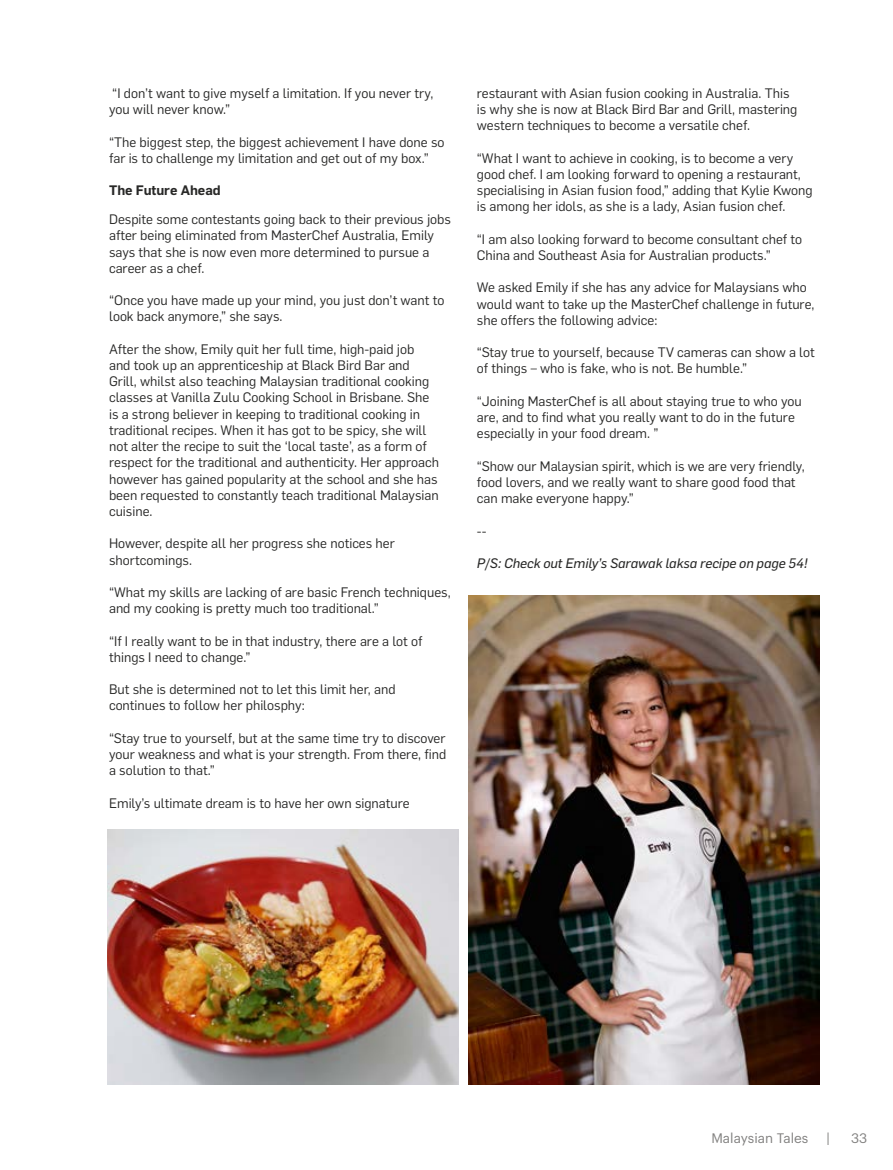
<style>
.page{position:relative;width:893px;height:1170px;background:#fff}
.page>*{position:absolute;margin:0;border:0;box-sizing:border-box;transform-origin:0 0}
.t1{font:13.5px/16.2px "Flama";color:#282827}
.t2{font:italic 13.5px "Flama Basic";color:#282827}
.t3{font:13.5px "Graphik";color:#828180}
.t4{font:600 13.5px "Flama";color:#282827}
</style>
<div class="page">
<img style="left:469px;top:595px;width:350px;height:489px">
<img style="left:108px;top:829px;width:350px;height:255px">
<p class="t1" style="left:109px;top:84px;width:326px">“I don’t want to give myself a limitation. If you never try, you will never know.”</p>
<p class="t1" style="left:109px;top:133px;width:337px">“The biggest step, the biggest achievement I have done so far is to challenge my limitation and get out of my box.”</p>
<p class="t4" style="left:109px;top:181px;width:113px">The Future Ahead</p>
<p class="t1" style="left:109px;top:210px;width:343px">Despite some contestants going back to their previous jobs after being eliminated from MasterChef Australia, Emily says that she is now even more determined to pursue a career as a chef.</p>
<p class="t1" style="left:109px;top:291px;width:337px">“Once you have made up your mind, you just don’t want to look back anymore,” she says.</p>
<p class="t1" style="left:109px;top:340px;width:332px">After the show, Emily quit her full time, high-paid job and took up an apprenticeship at Black Bird Bar and Grill, whilst also teaching Malaysian traditional cooking classes at Vanilla Zulu Cooking School in Brisbane. She is a strong believer in keeping to traditional cooking in traditional recipes. When it has got to be spicy, she will not alter the recipe to suit the ‘local taste’, as a form of respect for the traditional and authenticity. Her approach however has gained popularity at the school and she has been requested to constantly teach traditional Malaysian cuisine.</p>
<p class="t1" style="left:109px;top:534px;width:287px">However, despite all her progress she notices her shortcomings.</p>
<p class="t1" style="left:109px;top:583px;width:343px">“What my skills are lacking of are basic French techniques, and my cooking is pretty much too traditional.”</p>
<p class="t1" style="left:109px;top:631px;width:315px">“If I really want to be in that industry, there are a lot of things I need to change.”</p>
<p class="t1" style="left:109px;top:680px;width:288px">But she is determined not to let this limit her, and continues to follow her philosphy:</p>
<p class="t1" style="left:109px;top:729px;width:339px;text-align:justify">“Stay true to yourself, but at the same time try to discover your weakness and what is your strength. From there, find a solution to that.”</p>
<p class="t1" style="left:109px;top:793px;width:302px">Emily’s ultimate dream is to have her own signature</p>
<p class="t1" style="left:477px;top:84px;width:322px">restaurant with Asian fusion cooking in Australia. This is why she is now at Black Bird Bar and Grill, mastering western techniques to become a versatile chef.</p>
<p class="t1" style="left:477px;top:149px;width:337px">“What I want to achieve in cooking, is to become a very good chef. I am looking forward to opening a restaurant, specialising in Asian fusion food,” adding that Kylie Kwong is among her idols, as she is a lady, Asian fusion chef.</p>
<p class="t1" style="left:477px;top:230px;width:327px">“I am also looking forward to become consultant chef to<br>China and Southeast Asia for Australian products.”</p>
<p class="t1" style="left:477px;top:279px;width:339px">We asked Emily if she has any advice for Malaysians who would want to take up the MasterChef challenge in future, she offers the following advice:</p>
<p class="t1" style="left:477px;top:343px;width:339px">“Stay true to yourself, because TV cameras can show a lot of things – who is fake, who is not. Be humble.”</p>
<p class="t1" style="left:477px;top:392px;width:326px">“Joining MasterChef is all about staying true to who you are, and to find what you really want to do in the future especially in your food dream. ”</p>
<p class="t1" style="left:477px;top:457px;width:329px">“Show our Malaysian spirit, which is we are very friendly, food lovers, and we really want to share good food that can make everyone happy.”</p>
<p class="t1" style="left:477px;top:522px;width:11px">--</p>
<p class="t2" style="left:477px;top:554px;width:332px">P/S: Check out Emily’s Sarawak laksa recipe on page 54!</p>
<p class="t3" style="left:711px;top:1127px;width:99px">Malaysian Tales</p>
<p class="t3" style="left:826px;top:1127px;width:5px">|</p>
<p class="t3" style="left:851px;top:1127px;width:18px">33</p>
</div>
